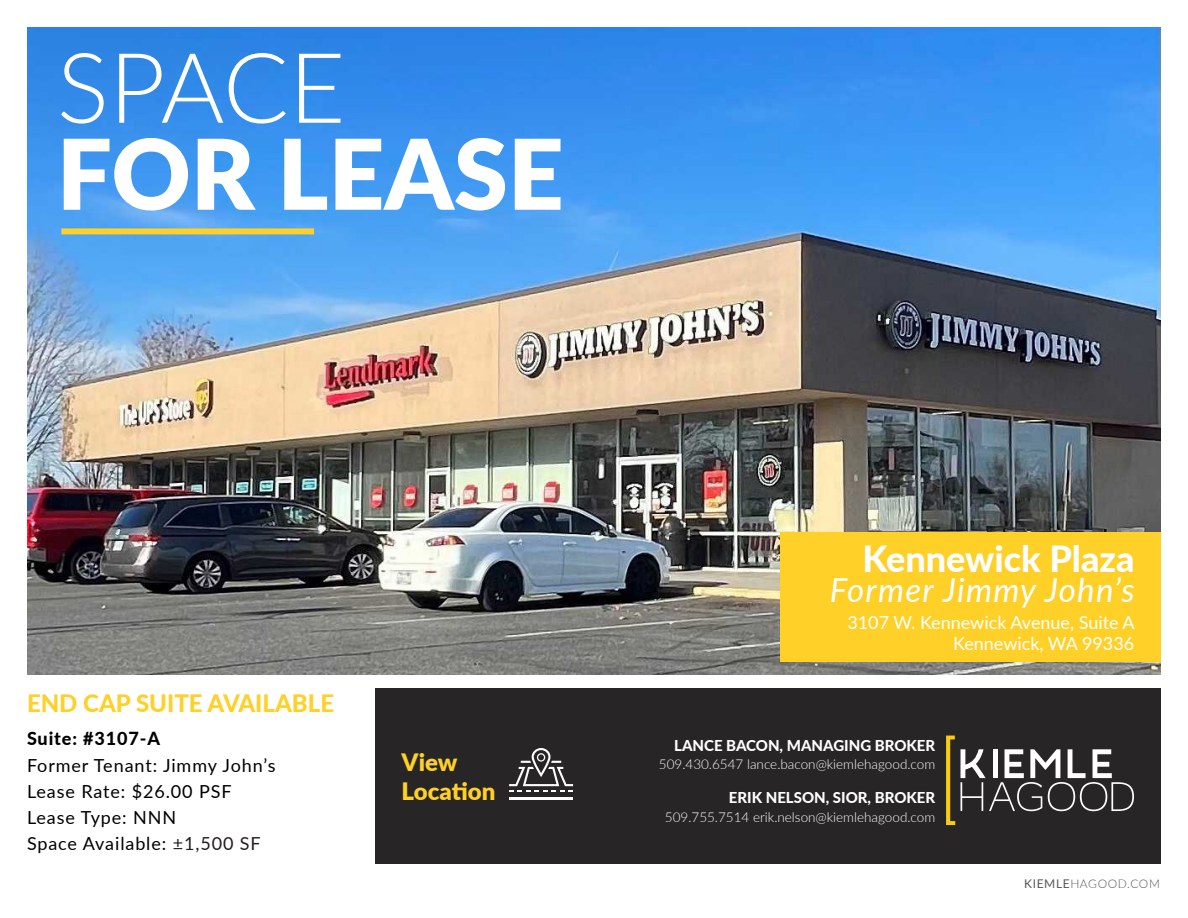
<style>
.page{position:relative;width:1188px;height:918px;background:#fff}
.page>*{position:absolute;margin:0;border:0;box-sizing:border-box;transform-origin:0 0}
.t1{font:900 97.5px "Lato";color:#fff}
.t2{font:300 97.5px "Lato";letter-spacing:-.01em;color:#fff}
.t3{font:800 36px "Lato";color:#fff}
.t4{font:italic 33px "Lato";letter-spacing:.04em;color:#fff}
.t5{font:800 24px "Lato";color:#fed028}
.t6{font:900 24px/28.8px "Lato";color:#fed028}
.t7{font:18px "Lato";letter-spacing:.05em;color:#000}
.t8{font:18px/21px "Lato";color:#fff;text-align:right}
.t9{font:800 18px "Lato";letter-spacing:.05em;color:#000}
.t10{font:800 15px "Lato";color:#fff}
.t11{font:300 13.5px "Lato";color:#fff}
.t12{font:300 12px "Lato";letter-spacing:.05em;color:#57585a}
.s1{color:#231f20}
.s2{font-weight:400}
</style>
<div class="page">
<div style="left:375px;top:689px;width:786px;height:175px;background:#282526"></div>
<img style="left:27px;top:27px;width:1134px;height:647px">
<div style="left:781px;top:532px;width:380px;height:130px;background:#fed028"></div>
<hr style="left:509px;top:798px;width:64px;height:2px;background:#fff">
<svg style="left:509px;top:748px;width:64px;height:44px"></svg>
<svg style="left:961px;top:749px;width:173px;height:62px"></svg>
<svg style="left:946px;top:736px;width:9px;height:89px"></svg>
<div style="left:61px;top:228px;width:253px;height:6px;background:#fed028"></div>
<p class="t2" style="left:57px;top:20px;width:290px">SPACE</p>
<p class="t1" style="left:57px;top:101px;width:508px">FOR LEASE</p>
<p class="t5" style="left:27px;top:685px;width:309px">END CAP SUITE AVAILABLE</p>
<p class="t9" style="left:27px;top:725px;width:135px">Suite: #3107-A</p>
<p class="t7" style="left:27px;top:752px;width:250px">Former Tenant: Jimmy John’s</p>
<p class="t7" style="left:27px;top:778px;width:206px">Lease Rate: $26.00 PSF</p>
<p class="t7" style="left:27px;top:805px;width:151px">Lease Type: NNN</p>
<p class="t7" style="left:27px;top:831px;width:235px">Space Available: <span class="s1">±1,500 SF</span></p>
<p class="t6" style="left:402px;top:747px;width:95px">View<br>Location</p>
<p class="t3" style="left:862px;top:532px;width:274px">Kennewick Plaza</p>
<p class="t4" style="left:830px;top:566px;width:306px">Former Jimmy John’s</p>
<p class="t8" style="left:847px;top:612px;width:289px">3107 W. Kennewick Avenue, Suite A<br>Kennewick, WA 99336</p>
<p class="t10" style="left:674px;top:735px;width:263px">LANCE BACON, MANAGING BROKER</p>
<p class="t11" style="left:659px;top:755px;width:278px">509.430.6547 lance.bacon@kiemlehagood.com</p>
<p class="t10" style="left:729px;top:786px;width:208px">ERIK NELSON, SIOR, BROKER</p>
<p class="t11" style="left:665px;top:808px;width:272px">509.755.7514 erik.nelson@kiemlehagood.com</p>
<p class="t12" style="left:1024px;top:875px;width:137px"><span class="s2">KIEMLE</span>HAGOOD.COM</p>
</div>
